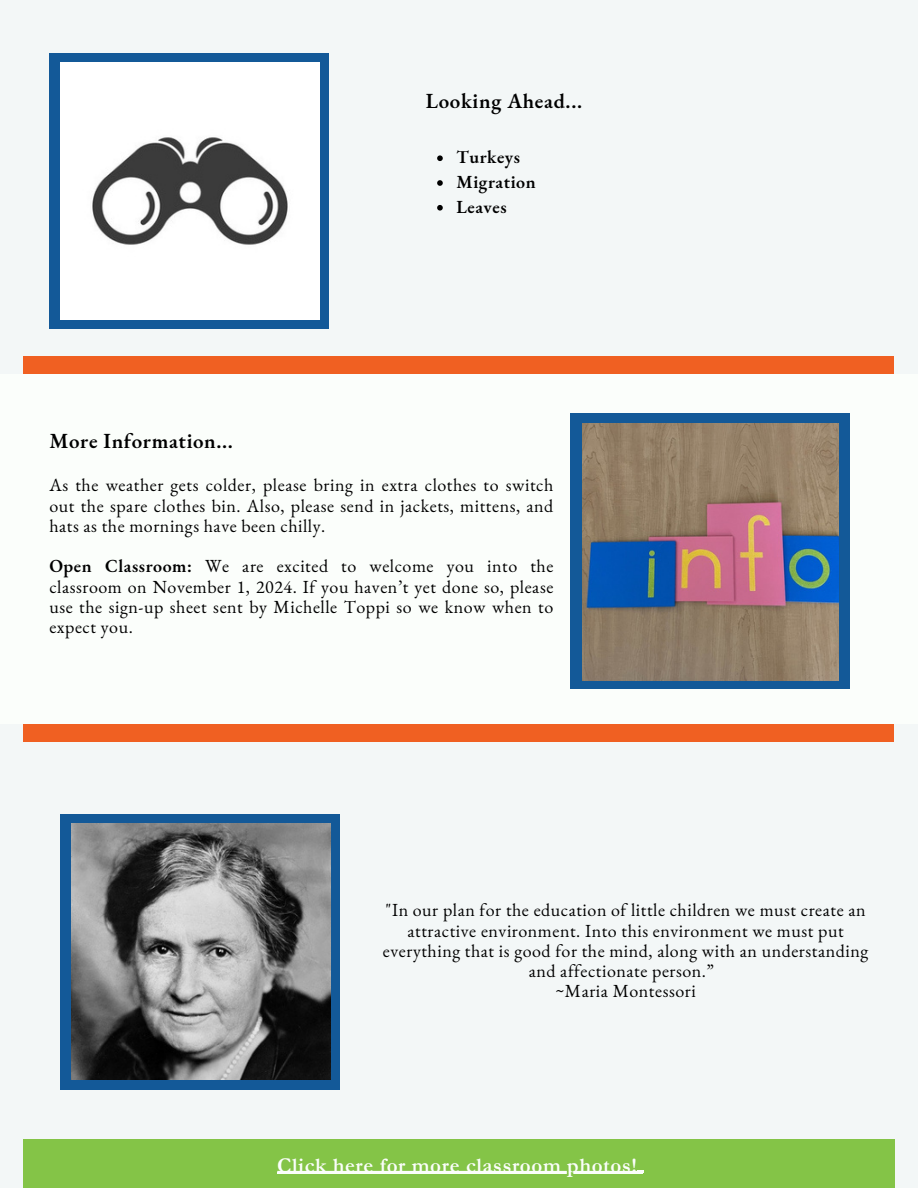
<style>
.page{position:relative;width:918px;height:1188px;background:#f3f7f7}
.page>*{position:absolute;margin:0;border:0;box-sizing:border-box;transform-origin:0 0}
.t1{font:600 21px "EB Garamond";letter-spacing:.03em;color:#000}
.t2{font:700 21px "Garamond";letter-spacing:.03em;color:#fbfefb}
.t3{font:18px/20.2px "EB Garamond";letter-spacing:.03em;color:#000;text-align:justify}
.t4{font:600 18px "EB Garamond";letter-spacing:.03em;color:#000}
.s1{font-weight:600}
</style>
<div class="page">
<div style="left:49px;top:53px;width:280px;height:276px;background:#135998"></div>
<div style="left:24px;top:357px;width:870px;height:385px;background:#f06022"></div>
<div style="left:0;top:375px;width:918px;height:348px;background:#fbfefb"></div>
<div style="left:24px;top:1139px;width:870px;height:49px;background:#84c447"></div>
<img style="left:61px;top:63px;width:258px;height:256px">
<div style="left:570px;top:414px;width:280px;height:275px;background:#135998"></div>
<img style="left:582px;top:424px;width:257px;height:256px">
<div style="left:61px;top:814px;width:279px;height:275px;background:#135998"></div>
<img style="left:72px;top:823px;width:258px;height:257px">
<svg style="left:437px;top:155px;width:6px;height:6px"></svg>
<svg style="left:437px;top:180px;width:6px;height:6px"></svg>
<svg style="left:437px;top:205px;width:6px;height:6px"></svg>
<svg style="left:277px;top:1171px;width:366px;height:3px"></svg>
<p class="t1" style="left:426px;top:87px;width:158px">Looking Ahead...</p>
<p class="t4" style="left:456px;top:145px;width:65px">Turkeys</p>
<p class="t4" style="left:456px;top:170px;width:81px">Migration</p>
<p class="t4" style="left:456px;top:195px;width:52px">Leaves</p>
<p class="t1" style="left:49px;top:426px;width:185px">More Information...</p>
<p class="t3" style="left:49px;top:475px;width:506px">As the weather gets colder, please bring in extra clothes to switch out the spare clothes bin. Also, please send in jackets, mittens, and hats as the mornings have been chilly.</p>
<h1 class="t3" style="left:49px;top:556px;width:506px"><span class="s1">Open Classroom:</span> We are excited to welcome you into the classroom on November 1, 2024. If you haven’t yet done so, please use the sign-up sheet sent by Michelle Toppi so we know when to expect you.</h1>
<p class="t3" style="left:383px;top:900px;width:487px;text-align:center">"In our plan for the education of little children we must create an attractive environment. Into this environment we must put everything that is good for the mind, along with an understanding and affectionate person.”</p>
<p class="t3" style="left:555px;top:981px;width:142px">~Maria Montessori</p>
<h1 class="t2" style="left:277px;top:1153px;width:361px">Click here for more classroom photos!</h1>
</div>
